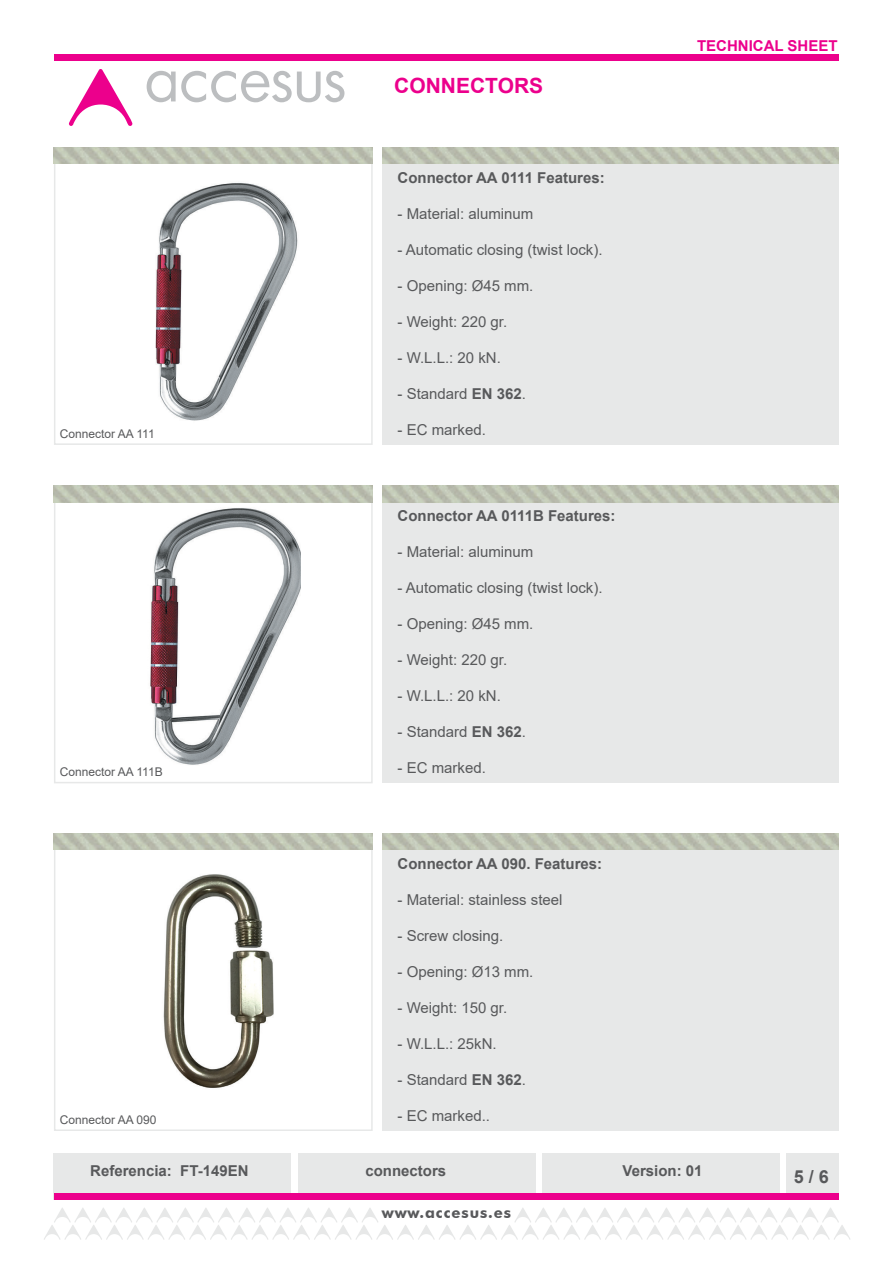
<style>
.page{position:relative;width:893px;height:1263px;background:#fff}
.page>*{position:absolute;margin:0;border:0;box-sizing:border-box;transform-origin:0 0}
.t1{font:700 21px "Arial";color:#ec008c}
.t2{font:700 18px "Arial";color:#58595b}
.t3{font:15px "Arial";color:#58595b}
.t4{font:700 15px "Arial";color:#58595b}
.t5{font:700 15px "Arial";color:#ec008c}
.t6{font:700 15px "Futura BT";letter-spacing:.06em;color:#58595b}
.t7{font:12px "Arial";color:#58595b}
.s1{font-weight:700}
</style>
<div class="page">
<div style="left:54px;top:834px;width:319px;height:297px;background:#fff;border:2px solid #e7e8e8"></div>
<div style="left:383px;top:834px;width:456px;height:297px;background:#e7e8e8"></div>
<img style="left:54px;top:834px;width:319px;height:16px">
<img style="left:383px;top:833px;width:456px;height:17px">
<svg style="left:147px;top:71px;width:197px;height:31px"></svg>
<svg style="left:69px;top:69px;width:63px;height:57px"></svg>
<div style="left:54px;top:1153px;width:237px;height:47px;background:#e7e8e8"></div>
<div style="left:298px;top:1153px;width:237px;height:47px;background:#e7e8e8"></div>
<div style="left:542px;top:1153px;width:237px;height:47px;background:#e7e8e8"></div>
<div style="left:786px;top:1153px;width:53px;height:47px;background:#e7e8e8"></div>
<div style="left:54px;top:54px;width:785px;height:6px;background:#ec008c"></div>
<div style="left:54px;top:1193px;width:785px;height:7px;background:#ec008c"></div>
<svg style="left:44px;top:1208px;width:806px;height:32px"></svg>
<img style="left:163px;top:874px;width:111px;height:214px">
<div style="left:54px;top:486px;width:319px;height:297px;background:#fff;border:2px solid #e7e8e8"></div>
<div style="left:383px;top:486px;width:456px;height:297px;background:#e7e8e8"></div>
<img style="left:54px;top:486px;width:319px;height:16px">
<img style="left:383px;top:486px;width:456px;height:16px">
<img style="left:150px;top:508px;width:151px;height:257px">
<div style="left:54px;top:148px;width:319px;height:297px;background:#fff;border:2px solid #e7e8e8"></div>
<div style="left:383px;top:148px;width:456px;height:297px;background:#e7e8e8"></div>
<img style="left:54px;top:148px;width:319px;height:16px">
<img style="left:383px;top:147px;width:456px;height:17px">
<img style="left:155px;top:183px;width:143px;height:238px">
<p class="t1" style="left:394px;top:71px;width:150px">CONNECTORS</p>
<p class="t4" style="left:397px;top:167px;width:209px">Connector AA 0111 Features:</p>
<p class="t3" style="left:397px;top:203px;width:137px">- Material: aluminum</p>
<p class="t3" style="left:397px;top:239px;width:207px">- Automatic closing (twist lock).</p>
<p class="t3" style="left:397px;top:275px;width:137px">- Opening: Ø45 mm.</p>
<p class="t3" style="left:397px;top:311px;width:111px">- Weight: 220 gr.</p>
<p class="t3" style="left:397px;top:347px;width:105px">- W.L.L.: 20 kN.</p>
<p class="t3" style="left:397px;top:383px;width:130px">- Standard <span class="s1">EN 362</span>.</p>
<p class="t7" style="left:60px;top:425px;width:96px">Connector AA 111</p>
<p class="t3" style="left:397px;top:419px;width:90px">- EC marked.</p>
<p class="t4" style="left:397px;top:505px;width:220px">Connector AA 0111B Features:</p>
<p class="t3" style="left:397px;top:542px;width:137px">- Material: aluminum</p>
<p class="t3" style="left:397px;top:578px;width:207px">- Automatic closing (twist lock).</p>
<p class="t3" style="left:397px;top:614px;width:137px">- Opening: Ø45 mm.</p>
<p class="t3" style="left:397px;top:650px;width:111px">- Weight: 220 gr.</p>
<p class="t3" style="left:397px;top:686px;width:105px">- W.L.L.: 20 kN.</p>
<p class="t3" style="left:397px;top:722px;width:130px">- Standard <span class="s1">EN 362</span>.</p>
<p class="t7" style="left:60px;top:764px;width:104px">Connector AA 111B</p>
<p class="t3" style="left:397px;top:758px;width:90px">- EC marked.</p>
<p class="t4" style="left:397px;top:853px;width:206px">Connector AA 090. Features:</p>
<p class="t3" style="left:397px;top:889px;width:167px">- Material: stainless steel</p>
<p class="t3" style="left:397px;top:925px;width:107px">- Screw closing.</p>
<p class="t3" style="left:397px;top:961px;width:137px">- Opening: Ø13 mm.</p>
<p class="t3" style="left:397px;top:997px;width:111px">- Weight: 150 gr.</p>
<p class="t3" style="left:397px;top:1033px;width:101px">- W.L.L.: 25kN.</p>
<p class="t3" style="left:397px;top:1069px;width:130px">- Standard <span class="s1">EN 362</span>.</p>
<p class="t7" style="left:60px;top:1111px;width:98px">Connector AA 090</p>
<p class="t3" style="left:397px;top:1105px;width:94px">- EC marked..</p>
<p class="t5" style="left:697px;top:36px;width:142px">TECHNICAL SHEET</p>
<p class="t4" style="left:90px;top:1160px;width:160px">Referencia: FT-149EN</p>
<p class="t4" style="left:365px;top:1160px;width:82px">connectors</p>
<p class="t4" style="left:622px;top:1160px;width:82px">Version: 01</p>
<p class="t2" style="left:794px;top:1163px;width:37px">5 / 6</p>
<p class="t6" style="left:382px;top:1203px;width:131px">www.accesus.es</p>
</div>
